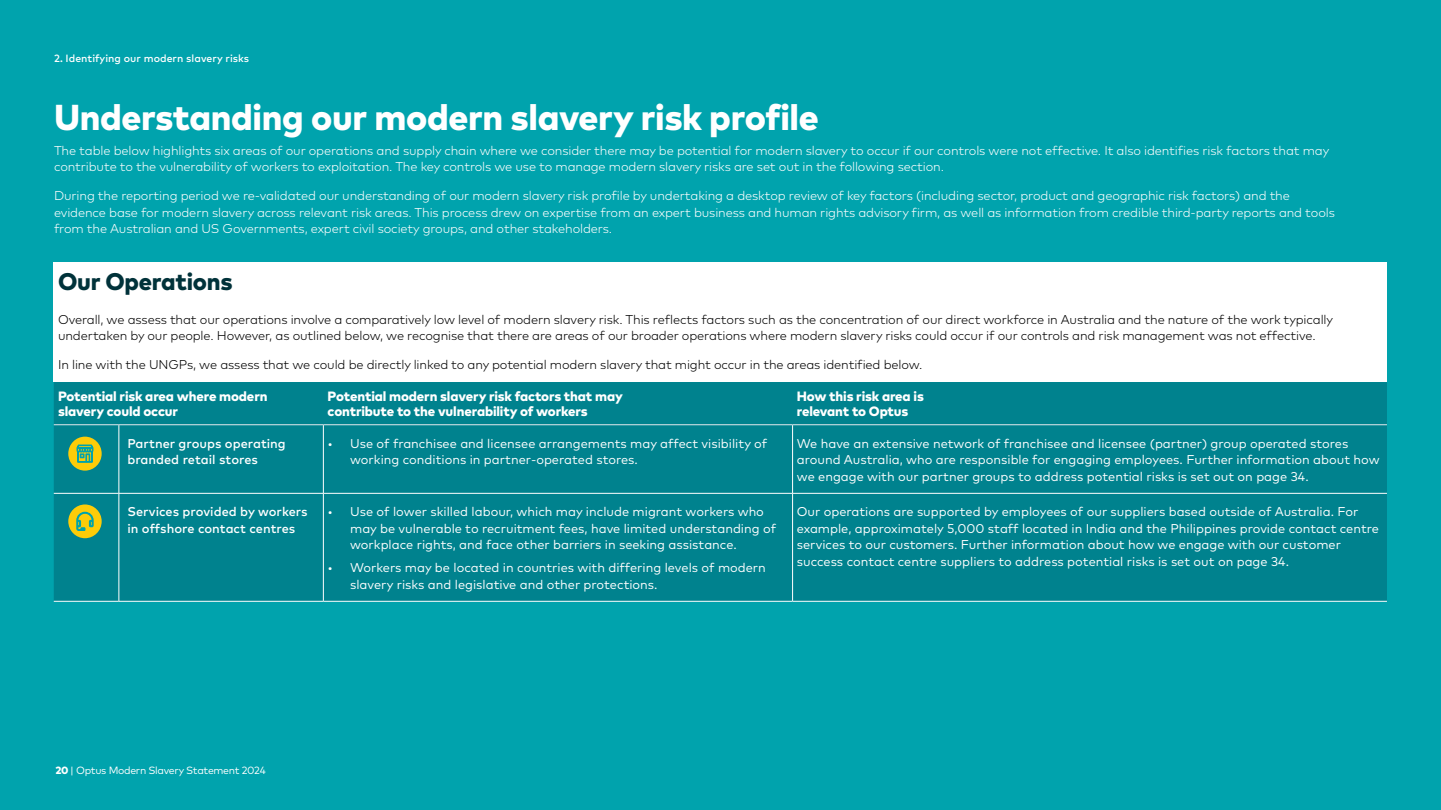
<style>
.page{position:relative;width:1441px;height:810px;background:#fff}
.page>*{position:absolute;margin:0;border:0;box-sizing:border-box;transform-origin:0 0}
.t1{font:800 36px "Mark OT";letter-spacing:-.01em;color:#fff}
.t2{font:800 24px "Mark OT";letter-spacing:-.01em;color:#00323a}
.t3{font:800 13.5px/15px "Mark OT";letter-spacing:-.01em;color:#fff}
.t4{font:12.75px/16.5px "Mark OT";color:#fff}
.t5{font:300 12.75px/16.5px "Mark OT";letter-spacing:-.01em;color:#fff}
.t6{font:300 12.75px/16.5px "Mark OT";letter-spacing:-.01em;color:#000}
.t7{font:500 12.75px/16.5px "Mark OT";color:#fff}
.t8{font:500 10.5px "Mark OT";color:#fff}
.t9{font:10.5px "Mark OT";letter-spacing:-.03em;color:#fff}
.s1{font-weight:800}
</style>
<div class="page">
<div style="left:0;top:0;width:1440px;height:810px;background:#00a3ad"></div>
<div style="left:54px;top:263px;width:1332px;height:119px;background:#fff"></div>
<div style="left:54px;top:382px;width:1332px;height:219px;background:#00828e"></div>
<hr style="left:119px;top:425px;width:1px;height:68px;background:#fff">
<hr style="left:323px;top:425px;width:1px;height:68px;background:#fff">
<hr style="left:792px;top:425px;width:1px;height:68px;background:#fff">
<hr style="left:119px;top:494px;width:1px;height:107px;background:#fff">
<hr style="left:323px;top:494px;width:1px;height:107px;background:#fff">
<hr style="left:792px;top:494px;width:1px;height:107px;background:#fff">
<hr style="left:323px;top:493px;width:469px;height:1px;background:#fff">
<hr style="left:792px;top:493px;width:594px;height:1px;background:#fff">
<hr style="left:54px;top:601px;width:65px;height:1px;background:#fff">
<hr style="left:119px;top:601px;width:204px;height:1px;background:#fff">
<hr style="left:323px;top:601px;width:469px;height:1px;background:#fff">
<hr style="left:792px;top:601px;width:594px;height:1px;background:#fff">
<hr style="left:54px;top:493px;width:65px;height:1px;background:#fff">
<hr style="left:119px;top:493px;width:204px;height:1px;background:#fff">
<hr style="left:54px;top:424px;width:65px;height:1px;background:#e3e9ec">
<hr style="left:119px;top:424px;width:204px;height:1px;background:#e3e9ec">
<hr style="left:323px;top:424px;width:469px;height:1px;background:#e3e9ec">
<hr style="left:792px;top:424px;width:594px;height:1px;background:#e3e9ec">
<div style="left:68px;top:437px;width:34px;height:34px;background:#fdcc08;border-radius:50%"></div>
<svg style="left:77px;top:444px;width:16px;height:19px"></svg>
<div style="left:68px;top:504px;width:34px;height:34px;background:#fdcc08;border-radius:50%"></div>
<svg style="left:77px;top:512px;width:16px;height:19px"></svg>
<p class="t8" style="left:54px;top:52px;width:197px">2. Identifying our modern slavery risks</p>
<h1 class="t1" style="left:54px;top:93px;width:766px">Understanding our modern slavery risk profile</h1>
<p class="t5" style="left:54px;top:142px;width:1276px">The table below highlights six areas of our operations and supply chain where we consider there may be potential for modern slavery to occur if our controls were not effective. It also identifies risk factors that may contribute to the vulnerability of workers to exploitation. The key controls we use to manage modern slavery risks are set out in the following section.</p>
<p class="t5" style="left:54px;top:188px;width:1282px">During the reporting period we re-validated our understanding of our modern slavery risk profile by undertaking a desktop review of key factors (including sector, product and geographic risk factors) and the evidence base for modern slavery across relevant risk areas. This process drew on expertise from an expert business and human rights advisory firm, as well as information from credible third-party reports and tools from the Australian and US Governments, expert civil society groups, and other stakeholders.</p>
<h2 class="t2" style="left:58px;top:266px;width:176px">Our Operations</h2>
<p class="t6" style="left:58px;top:311px;width:1276px">Overall, we assess that our operations involve a comparatively low level of modern slavery risk. This reflects factors such as the concentration of our direct workforce in Australia and the nature of the work typically undertaken by our people. However, as outlined below, we recognise that there are areas of our broader operations where modern slavery risks could occur if our controls and risk management was not effective.</p>
<p class="t6" style="left:58px;top:357px;width:865px">In line with the UNGPs, we assess that we could be directly linked to any potential modern slavery that might occur in the areas identified below.</p>
<p class="t3" style="left:58px;top:389px;width:211px">Potential risk area where modern slavery could occur</p>
<p class="t3" style="left:327px;top:389px;width:297px">Potential modern slavery risk factors that may contribute to the vulnerability of workers</p>
<p class="t3" style="left:796px;top:389px;width:128px">How this risk area is relevant to Optus</p>
<p class="t7" style="left:127px;top:435px;width:160px">Partner groups operating branded retail stores</p>
<p class="t4" style="left:350px;top:435px;width:418px;text-indent:-23px">• Use of franchisee and licensee arrangements may affect visibility of working conditions in partner-operated stores.</p>
<p class="t4" style="left:796px;top:435px;width:584px">We have an extensive network of franchisee and licensee (partner) group operated stores around Australia, who are responsible for engaging employees. Further information about how we engage with our partner groups to address potential risks is set out on page 34.</p>
<p class="t7" style="left:127px;top:503px;width:182px">Services provided by workers in offshore contact centres</p>
<p class="t4" style="left:350px;top:503px;width:427px;text-indent:-23px">• Use of lower skilled labour, which may include migrant workers who may be vulnerable to recruitment fees, have limited understanding of workplace rights, and face other barriers in seeking assistance.</p>
<p class="t4" style="left:350px;top:559px;width:417px;text-indent:-23px">• Workers may be located in countries with differing levels of modern slavery risks and legislative and other protections.</p>
<p class="t4" style="left:796px;top:503px;width:583px">Our operations are supported by employees of our suppliers based outside of Australia. For example, approximately 5,000 staff located in India and the Philippines provide contact centre services to our customers. Further information about how we engage with our customer success contact centre suppliers to address potential risks is set out on page 34.</p>
<p class="t9" style="left:56px;top:764px;width:212px"><span class="s1">20</span> | Optus Modern Slavery Statement 2024</p>
</div>
